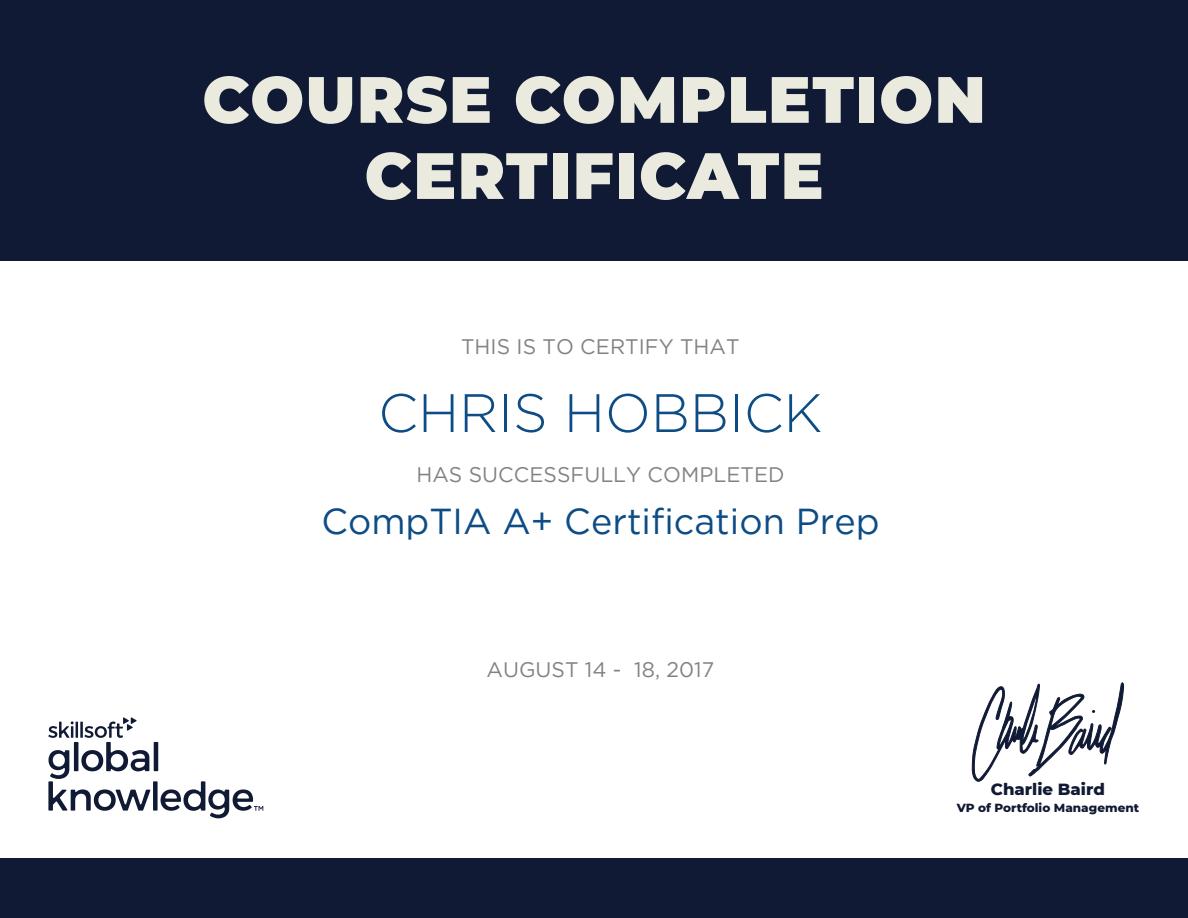
<style>
.page{position:relative;width:1188px;height:918px;background:#fff}
.page>*{position:absolute;margin:0;border:0;box-sizing:border-box;transform-origin:0 0}
.t1{font:900 65.4px/76.2px "Montserrat";letter-spacing:.025em;color:#eaeadf;text-align:center}
.t2{font:300 54px "Gotham";color:#0d4c85}
.t3{font:36px "Gotham";color:#0d4c85}
.t4{font:21px "Gotham";color:#828282}
.t5{font:800 16.5px "Montserrat";color:#101a34}
.t6{font:800 12px "Montserrat";color:#101a34}
</style>
<div class="page">
<div style="left:0;top:0;width:1188px;height:261px;background:#101a34"></div>
<div style="left:0;top:858px;width:1188px;height:60px;background:#101a34"></div>
<svg style="left:972px;top:682px;width:152px;height:100px"></svg>
<hr style="left:154px;top:742px;width:4px;height:29px;background:#101a34">
<div style="left:153px;top:781px;width:5px;height:30px;background:#101a34"></div>
<svg style="left:161px;top:781px;width:102px;height:37px"></svg>
<svg style="left:48px;top:717px;width:102px;height:94px"></svg>
<h1 class="t1" style="left:202px;top:57px;width:785px">COURSE COMPLETION<br>CERTIFICATE</h1>
<p class="t4" style="left:461px;top:334px;width:280px">THIS IS TO CERTIFY THAT</p>
<h2 class="t2" style="left:378px;top:389px;width:446px">CHRIS HOBBICK</h2>
<p class="t4" style="left:416px;top:461px;width:370px">HAS SUCCESSFULLY COMPLETED</p>
<h3 class="t3" style="left:321px;top:499px;width:560px">CompTIA A+ Certification Prep</h3>
<p class="t4" style="left:486px;top:656px;width:229px">AUGUST 14 - 18, 2017</p>
<p class="t5" style="left:991px;top:777px;width:115px">Charlie Baird</p>
<p class="t6" style="left:957px;top:799px;width:184px">VP of Portfolio Management</p>
</div>
